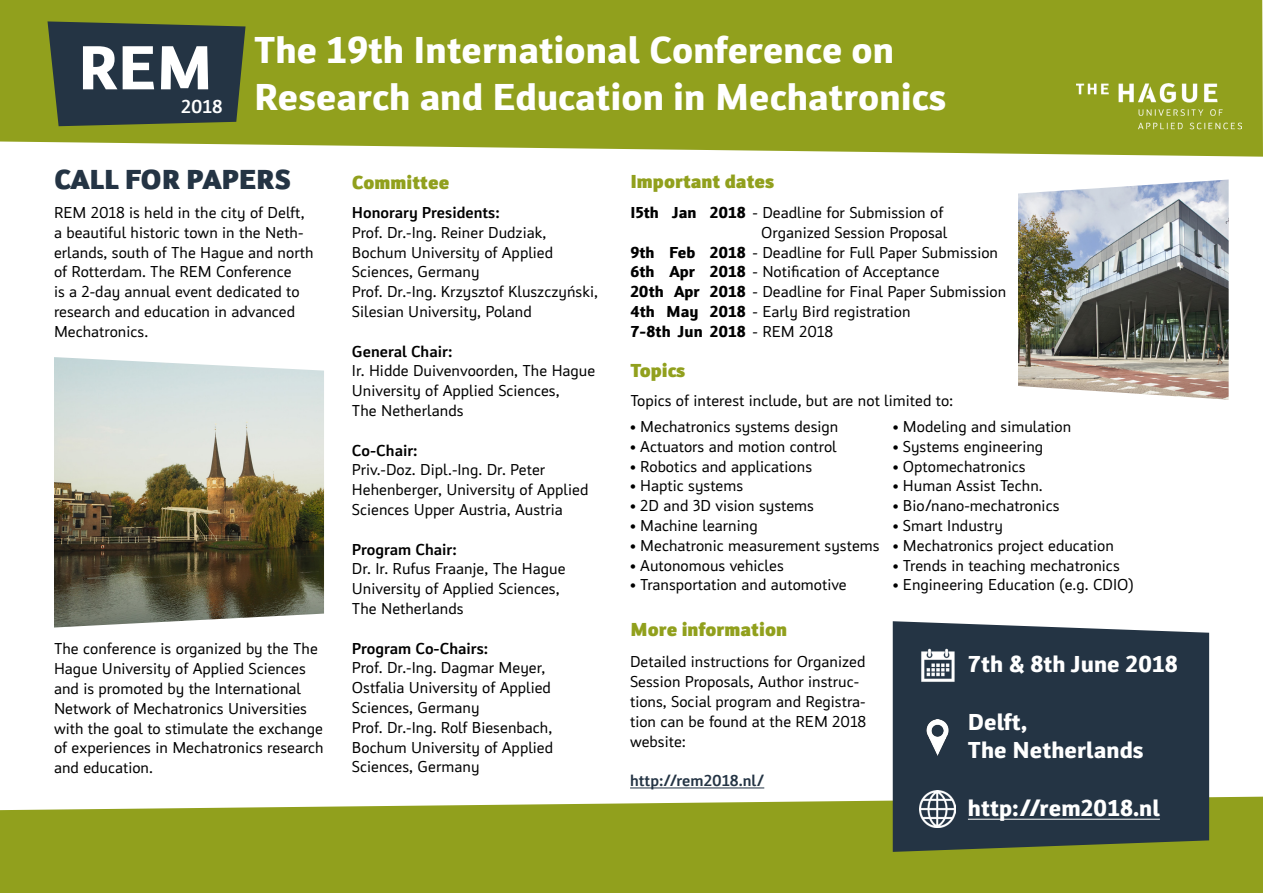
<style>
.page{position:relative;width:1263px;height:893px;background:#fff}
.page>*{position:absolute;margin:0;border:0;box-sizing:border-box;transform-origin:0 0}
.t1{font:700 64.5px "Insider";color:#fff}
.t2{font:700 39px/46.8px "Insider";color:#fff}
.t3{font:900 28.5px "Insider";color:#243444}
.t4{font:700 24px/28.8px "Insider";color:#fff}
.t5{font:900 19.5px "Insider";color:#91a01d}
.t6{font:500 19.5px "Insider";color:#fff}
.t7{font:16.5px/19.8px "Insider";color:#000}
.t8{font:500 16.5px "Insider";color:#000}
.t9{font:700 16.5px "Insider";color:#000}
.t10{font:500 16.5px "Insider";color:#243444}
.s1{font-weight:700}
.s2{font-weight:400}
</style>
<div class="page">
<div style="left:0;top:0;width:1263px;height:157px;background:#91a01d"></div>
<img style="left:54px;top:357px;width:270px;height:270px">
<img style="left:1018px;top:180px;width:210px;height:220px">
<hr style="left:630px;top:787px;width:134px;height:1px;background:#243444">
<svg style="left:0;top:797px;width:1263px;height:96px;background:#98a62d"></svg>
<div style="left:893px;top:621px;width:316px;height:231px;background:#243444"></div>
<hr style="left:968px;top:819px;width:192px;height:1px;background:#fff">
<img style="left:920px;top:791px;width:36px;height:36px">
<img style="left:920px;top:719px;width:36px;height:36px">
<img style="left:920px;top:647px;width:36px;height:36px">
<img style="left:1076px;top:83px;width:166px;height:52px">
<svg style="left:48px;top:21px;width:198px;height:105px;background:#2e3e40"></svg>
<h1 class="t1" style="left:78px;top:26px;width:136px">REM</h1>
<p class="t6" style="left:181px;top:94px;width:43px">2018</p>
<h2 class="t2" style="left:254px;top:26px;width:694px">The 19th International Conference on<br>Research and Education in Mechatronics</h2>
<h3 class="t3" style="left:54px;top:159px;width:239px">CALL FOR PAPERS</h3>
<p class="t7" style="left:54px;top:203px;width:261px">REM 2018 is held in the city of Delft, a beautiful historic town in the Neth&shy;erlands, south of The Hague and north of Rotterdam. The REM Conference<br>is a 2-day annual event dedicated to research and education in advanced<br>Mechatronics.</p>
<p class="t7" style="left:54px;top:639px;width:271px">The conference is organized by the The Hague University of Applied Sciences and is promoted by the International Network of Mechatronics Universities with the goal to stimulate the exchange of experiences in Mechatronics research and education.</p>
<p class="t5" style="left:352px;top:169px;width:99px">Committee</p>
<p class="t5" style="left:630px;top:168px;width:146px">Important dates</p>
<p class="t8" style="left:352px;top:202px;width:149px">Honorary Presidents:</p>
<p class="t7" style="left:352px;top:222px;width:247px">Prof. Dr.-Ing. Reiner Dudziak,<br>Bochum University of Applied<br>Sciences, Germany<br>Prof. Dr.-Ing. Krzysztof Kluszczyński,<br>Silesian University, Poland</p>
<p class="t8" style="left:352px;top:341px;width:102px">General Chair:</p>
<p class="t7" style="left:352px;top:361px;width:245px">Ir. Hidde Duivenvoorden, The Hague<br>University of Applied Sciences,<br>The Netherlands</p>
<p class="t8" style="left:352px;top:440px;width:67px">Co-Chair:</p>
<p class="t7" style="left:352px;top:460px;width:238px">Priv.-Doz. Dipl.-Ing. Dr. Peter<br>Hehenberger, University of Applied<br>Sciences Upper Austria, Austria</p>
<p class="t8" style="left:352px;top:539px;width:106px">Program Chair:</p>
<p class="t7" style="left:352px;top:559px;width:215px">Dr. Ir. Rufus Fraanje, The Hague<br>University of Applied Sciences,<br>The Netherlands</p>
<p class="t8" style="left:352px;top:638px;width:138px">Program Co-Chairs:</p>
<p class="t7" style="left:352px;top:658px;width:203px">Prof. Dr.-Ing. Dagmar Meyer,<br>Ostfalia University of Applied<br>Sciences, Germany<br>Prof. Dr.-Ing. Rolf Biesenbach,<br>Bochum University of Applied<br>Sciences, Germany</p>
<p class="t7" style="left:630px;top:203px;width:315px"><span class="s1">I5th Jan 2018</span> - Deadline for Submission of</p>
<p class="t7" style="left:761px;top:222px;width:188px">Organized Session Proposal</p>
<p class="t7" style="left:630px;top:242px;width:369px"><span class="s1">9th Feb 2018</span> - Deadline for Full Paper Submission</p>
<p class="t7" style="left:630px;top:262px;width:311px"><span class="s1">6th Apr 2018</span> - Notification of Acceptance</p>
<p class="t7" style="left:630px;top:282px;width:378px"><span class="s1">20th Apr 2018</span> - Deadline for Final Paper Submission</p>
<p class="t7" style="left:630px;top:302px;width:282px"><span class="s1">4th May 2018</span> - Early Bird registration</p>
<p class="t9" style="left:630px;top:321px;width:204px">7-8th Jun 2018 <span class="s2">- REM 2018</span></p>
<p class="t5" style="left:630px;top:358px;width:57px">Topics</p>
<p class="t7" style="left:630px;top:390px;width:324px">Topics of interest include, but are not limited to:</p>
<p class="t7" style="left:630px;top:417px;width:210px">• Mechatronics systems design</p>
<p class="t7" style="left:630px;top:436px;width:208px">• Actuators and motion control</p>
<p class="t7" style="left:630px;top:456px;width:184px">• Robotics and applications</p>
<p class="t7" style="left:630px;top:476px;width:115px">• Haptic systems</p>
<p class="t7" style="left:630px;top:496px;width:186px">• 2D and 3D vision systems</p>
<p class="t7" style="left:630px;top:516px;width:129px">• Machine learning</p>
<p class="t7" style="left:630px;top:535px;width:251px">• Mechatronic measurement systems</p>
<p class="t7" style="left:630px;top:555px;width:155px">• Autonomous vehicles</p>
<p class="t7" style="left:630px;top:575px;width:218px">• Transportation and automotive</p>
<p class="t5" style="left:630px;top:616px;width:159px">More information</p>
<p class="t7" style="left:630px;top:652px;width:238px">Detailed instructions for Organized<br>Session Proposals, Author instruc&shy;tions, Social program and Registra&shy;tion can be found at the REM 2018 website:</p>
<p class="t10" style="left:630px;top:771px;width:136px">http://rem2018.nl/</p>
<p class="t7" style="left:893px;top:417px;width:180px">• Modeling and simulation</p>
<p class="t7" style="left:893px;top:436px;width:152px">• Systems engineering</p>
<p class="t7" style="left:893px;top:456px;width:134px">• Optomechatronics</p>
<p class="t7" style="left:893px;top:476px;width:151px">• Human Assist Techn.</p>
<p class="t7" style="left:893px;top:496px;width:168px">• Bio/nano-mechatronics</p>
<p class="t7" style="left:893px;top:516px;width:112px">• Smart Industry</p>
<p class="t7" style="left:893px;top:535px;width:223px">• Mechatronics project education</p>
<p class="t7" style="left:893px;top:555px;width:229px">• Trends in teaching mechatronics</p>
<p class="t7" style="left:893px;top:575px;width:242px">• Engineering Education (e.g. CDIO)</p>
<h3 class="t4" style="left:968px;top:649px;width:211px">7th &amp; 8th June 2018</h3>
<h3 class="t4" style="left:968px;top:706px;width:177px">Delft,<br>The Netherlands</h3>
<h3 class="t4" style="left:968px;top:793px;width:193px">http://rem2018.nl</h3>
</div>
